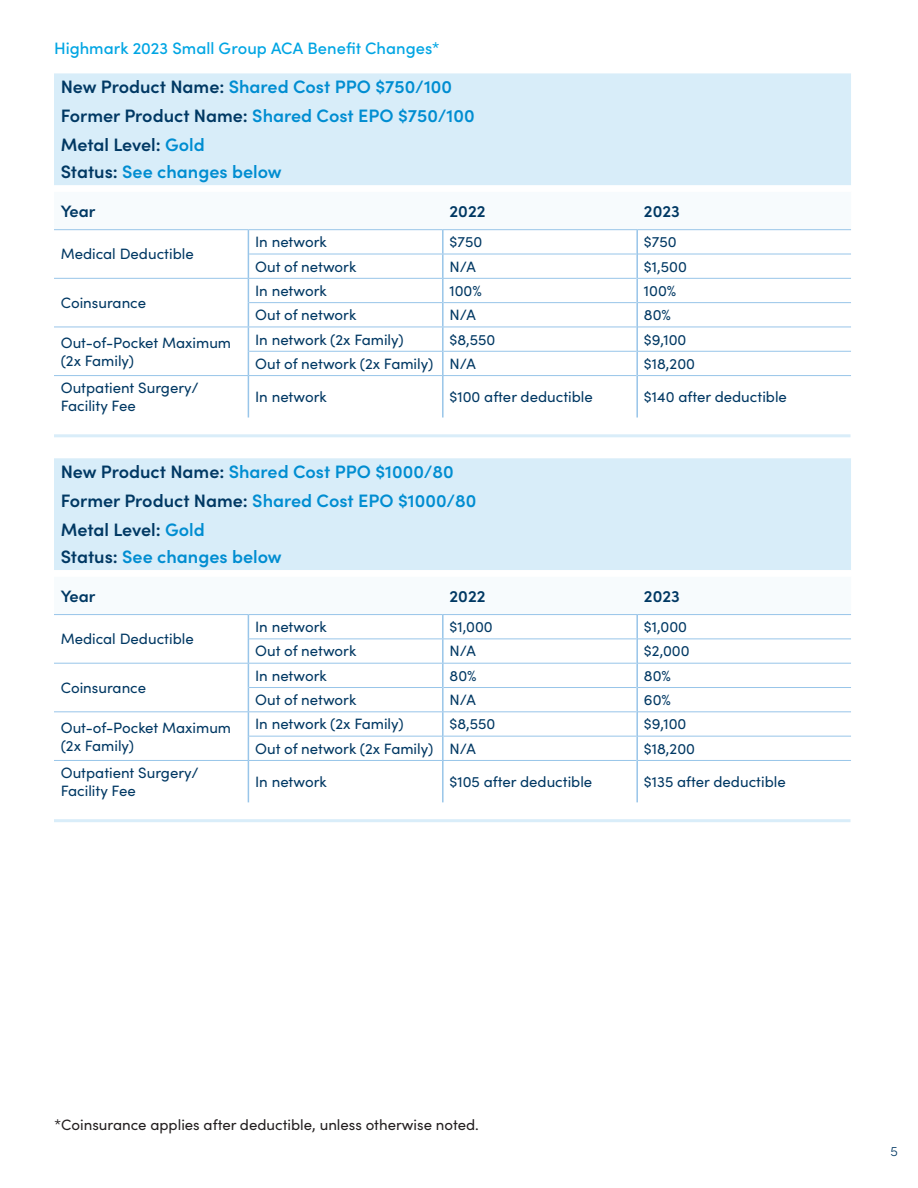
<style>
.page{position:relative;width:918px;height:1188px;background:#fff}
.page>*{position:absolute;margin:0;border:0;box-sizing:border-box;transform-origin:0 0}
.t1{font:600 18px "Sofia Pro";color:#008dd1}
.t2{font:600 18px "Sofia Pro";letter-spacing:-.005em;color:#003863}
.t3{font:500 16.5px "Sofia Pro";color:#00a5e3}
.Main_Body_Cell_1{font:600 16.5px "Sofia Pro";color:#003863}
.Main_Body_Cell_1-2{font:15px/18px "Sofia Pro";color:#003863}
.t4{font:15px "Sofia Pro";color:#231f20}
.t5{font:300 13.5px "Sofia Pro";color:#003863}
.s1{color:#003863}
.s2{color:#008dd1}
</style>
<div class="page">
<div style="left:54px;top:73px;width:797px;height:112px;background:#d8edf9"></div>
<hr style="left:443px;top:375px;width:193px;height:1px;background:#98c5e9">
<hr style="left:638px;top:375px;width:213px;height:1px;background:#98c5e9">
<svg style="left:54px;top:229px;width:797px;height:146px"></svg>
<hr style="left:442px;top:351px;width:2px;height:24px;background:#98c5e9">
<hr style="left:54px;top:375px;width:194px;height:1px;background:#98c5e9">
<hr style="left:248px;top:375px;width:195px;height:1px;background:#98c5e9">
<hr style="left:248px;top:376px;width:1px;height:42px;background:#98c5e9">
<hr style="left:442px;top:376px;width:2px;height:42px;background:#98c5e9">
<hr style="left:636px;top:230px;width:2px;height:24px;background:#98c5e9">
<hr style="left:636px;top:254px;width:2px;height:24px;background:#98c5e9">
<hr style="left:636px;top:278px;width:2px;height:25px;background:#98c5e9">
<hr style="left:636px;top:303px;width:2px;height:24px;background:#98c5e9">
<hr style="left:636px;top:327px;width:2px;height:24px;background:#98c5e9">
<hr style="left:636px;top:351px;width:2px;height:25px;background:#98c5e9">
<hr style="left:636px;top:376px;width:2px;height:42px;background:#98c5e9">
<hr style="left:443px;top:229px;width:194px;height:1px;background:#98c5e9">
<hr style="left:637px;top:229px;width:214px;height:1px;background:#98c5e9">
<hr style="left:54px;top:434px;width:796px;height:3px;background:#d9edf9">
<div style="left:54px;top:458px;width:797px;height:112px;background:#d8edf9"></div>
<hr style="left:443px;top:760px;width:193px;height:1px;background:#98c5e9">
<hr style="left:638px;top:760px;width:213px;height:1px;background:#98c5e9">
<svg style="left:54px;top:614px;width:797px;height:146px"></svg>
<hr style="left:442px;top:736px;width:2px;height:24px;background:#98c5e9">
<hr style="left:54px;top:760px;width:194px;height:1px;background:#98c5e9">
<hr style="left:248px;top:760px;width:195px;height:1px;background:#98c5e9">
<hr style="left:248px;top:761px;width:1px;height:41px;background:#98c5e9">
<hr style="left:442px;top:761px;width:2px;height:41px;background:#98c5e9">
<hr style="left:636px;top:615px;width:2px;height:24px;background:#98c5e9">
<hr style="left:636px;top:639px;width:2px;height:24px;background:#98c5e9">
<hr style="left:636px;top:663px;width:2px;height:25px;background:#98c5e9">
<hr style="left:636px;top:688px;width:2px;height:24px;background:#98c5e9">
<hr style="left:636px;top:712px;width:2px;height:24px;background:#98c5e9">
<hr style="left:636px;top:736px;width:2px;height:24px;background:#98c5e9">
<hr style="left:636px;top:760px;width:2px;height:42px;background:#98c5e9">
<hr style="left:443px;top:614px;width:194px;height:1px;background:#98c5e9">
<hr style="left:637px;top:614px;width:214px;height:1px;background:#98c5e9">
<hr style="left:54px;top:819px;width:796px;height:3px;background:#d9edf9">
<p class="t3" style="left:54px;top:36px;width:387px">Highmark 2023 Small Group ACA Benefit Changes*</p>
<p class="t1" style="left:61px;top:73px;width:393px"><span class="s1">New Product Name:</span> Shared Cost PPO $750/100</p>
<p class="t1" style="left:61px;top:102px;width:415px"><span class="s1">Former Product Name:</span> Shared Cost EPO $750/100</p>
<p class="t2" style="left:61px;top:132px;width:146px">Metal Level: <span class="s2">Gold</span></p>
<p class="t1" style="left:61px;top:158px;width:223px"><span class="s1">Status:</span> See changes below</p>
<p class="Main_Body_Cell_1" style="left:61px;top:198px;width:36px">Year</p>
<p class="Main_Body_Cell_1" style="left:450px;top:198px;width:38px">2022</p>
<p class="Main_Body_Cell_1" style="left:644px;top:198px;width:37px">2023</p>
<p class="Main_Body_Cell_1-2" style="left:61px;top:244px;width:135px">Medical Deductible</p>
<p class="Main_Body_Cell_1-2" style="left:255px;top:232px;width:73px">In network</p>
<p class="Main_Body_Cell_1-2" style="left:450px;top:232px;width:34px">$750</p>
<p class="Main_Body_Cell_1-2" style="left:644px;top:232px;width:34px">$750</p>
<p class="Main_Body_Cell_1-2" style="left:255px;top:256px;width:103px">Out of network</p>
<p class="Main_Body_Cell_1-2" style="left:450px;top:256px;width:28px">N/A</p>
<p class="Main_Body_Cell_1-2" style="left:644px;top:256px;width:44px">$1,500</p>
<p class="Main_Body_Cell_1-2" style="left:61px;top:293px;width:87px">Coinsurance</p>
<p class="Main_Body_Cell_1-2" style="left:255px;top:281px;width:73px">In network</p>
<p class="Main_Body_Cell_1-2" style="left:450px;top:281px;width:34px">100%</p>
<p class="Main_Body_Cell_1-2" style="left:644px;top:281px;width:34px">100%</p>
<p class="Main_Body_Cell_1-2" style="left:255px;top:305px;width:103px">Out of network</p>
<p class="Main_Body_Cell_1-2" style="left:450px;top:305px;width:28px">N/A</p>
<p class="Main_Body_Cell_1-2" style="left:644px;top:305px;width:29px">80%</p>
<p class="Main_Body_Cell_1-2" style="left:61px;top:333px;width:172px">Out-of-Pocket Maximum (2x Family)</p>
<p class="Main_Body_Cell_1-2" style="left:255px;top:329px;width:150px">In network (2x Family)</p>
<p class="Main_Body_Cell_1-2" style="left:450px;top:329px;width:47px">$8,550</p>
<p class="Main_Body_Cell_1-2" style="left:644px;top:329px;width:44px">$9,100</p>
<p class="Main_Body_Cell_1-2" style="left:255px;top:354px;width:180px">Out of network (2x Family)</p>
<p class="Main_Body_Cell_1-2" style="left:450px;top:354px;width:28px">N/A</p>
<p class="Main_Body_Cell_1-2" style="left:644px;top:354px;width:53px">$18,200</p>
<p class="Main_Body_Cell_1-2" style="left:61px;top:378px;width:139px">Outpatient Surgery/<br>Facility Fee</p>
<p class="Main_Body_Cell_1-2" style="left:255px;top:387px;width:73px">In network</p>
<p class="Main_Body_Cell_1-2" style="left:450px;top:387px;width:145px">$100 after deductible</p>
<p class="Main_Body_Cell_1-2" style="left:644px;top:387px;width:145px">$140 after deductible</p>
<p class="t1" style="left:61px;top:458px;width:395px"><span class="s1">New Product Name:</span> Shared Cost PPO $1000/80</p>
<p class="t1" style="left:61px;top:487px;width:417px"><span class="s1">Former Product Name:</span> Shared Cost EPO $1000/80</p>
<p class="t2" style="left:61px;top:516px;width:146px">Metal Level: <span class="s2">Gold</span></p>
<p class="t1" style="left:61px;top:543px;width:223px"><span class="s1">Status:</span> See changes below</p>
<p class="Main_Body_Cell_1" style="left:61px;top:583px;width:36px">Year</p>
<p class="Main_Body_Cell_1" style="left:450px;top:583px;width:38px">2022</p>
<p class="Main_Body_Cell_1" style="left:644px;top:583px;width:37px">2023</p>
<p class="Main_Body_Cell_1-2" style="left:61px;top:629px;width:135px">Medical Deductible</p>
<p class="Main_Body_Cell_1-2" style="left:255px;top:617px;width:73px">In network</p>
<p class="Main_Body_Cell_1-2" style="left:450px;top:617px;width:45px">$1,000</p>
<p class="Main_Body_Cell_1-2" style="left:644px;top:617px;width:45px">$1,000</p>
<p class="Main_Body_Cell_1-2" style="left:255px;top:641px;width:103px">Out of network</p>
<p class="Main_Body_Cell_1-2" style="left:450px;top:641px;width:28px">N/A</p>
<p class="Main_Body_Cell_1-2" style="left:644px;top:641px;width:47px">$2,000</p>
<p class="Main_Body_Cell_1-2" style="left:61px;top:678px;width:87px">Coinsurance</p>
<p class="Main_Body_Cell_1-2" style="left:255px;top:666px;width:73px">In network</p>
<p class="Main_Body_Cell_1-2" style="left:450px;top:666px;width:29px">80%</p>
<p class="Main_Body_Cell_1-2" style="left:644px;top:666px;width:29px">80%</p>
<p class="Main_Body_Cell_1-2" style="left:255px;top:690px;width:103px">Out of network</p>
<p class="Main_Body_Cell_1-2" style="left:450px;top:690px;width:28px">N/A</p>
<p class="Main_Body_Cell_1-2" style="left:644px;top:690px;width:29px">60%</p>
<p class="Main_Body_Cell_1-2" style="left:61px;top:717px;width:172px">Out-of-Pocket Maximum (2x Family)</p>
<p class="Main_Body_Cell_1-2" style="left:255px;top:714px;width:150px">In network (2x Family)</p>
<p class="Main_Body_Cell_1-2" style="left:450px;top:714px;width:47px">$8,550</p>
<p class="Main_Body_Cell_1-2" style="left:644px;top:714px;width:44px">$9,100</p>
<p class="Main_Body_Cell_1-2" style="left:255px;top:739px;width:180px">Out of network (2x Family)</p>
<p class="Main_Body_Cell_1-2" style="left:450px;top:739px;width:28px">N/A</p>
<p class="Main_Body_Cell_1-2" style="left:644px;top:739px;width:53px">$18,200</p>
<p class="Main_Body_Cell_1-2" style="left:61px;top:763px;width:139px">Outpatient Surgery/<br>Facility Fee</p>
<p class="Main_Body_Cell_1-2" style="left:255px;top:772px;width:73px">In network</p>
<p class="Main_Body_Cell_1-2" style="left:450px;top:772px;width:144px">$105 after deductible</p>
<p class="Main_Body_Cell_1-2" style="left:644px;top:772px;width:143px">$135 after deductible</p>
<p class="t4" style="left:54px;top:1114px;width:426px">*Coinsurance applies after deductible, unless otherwise noted.</p>
<p class="t5" style="left:890px;top:1141px;width:9px">5</p>
</div>
